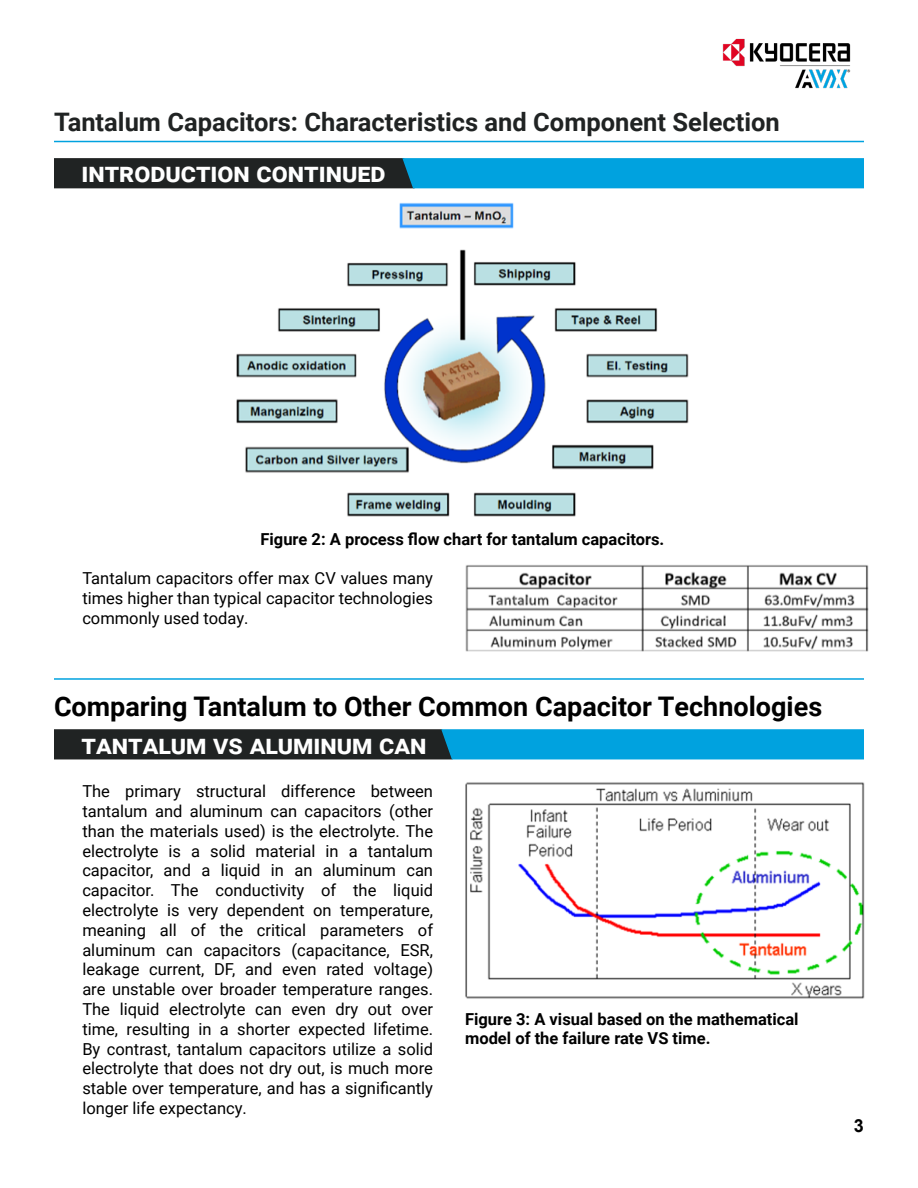
<style>
.page{position:relative;width:918px;height:1188px;background:#fff}
.page>*{position:absolute;margin:0;border:0;box-sizing:border-box;transform-origin:0 0}
.t1{font:700 27px "Roboto";color:#000}
.t2{font:700 27px "Roboto";color:#fff}
.t3{font:700 25.5px "Roboto";color:#202323}
.t4{font:700 18px "Arial";color:#000}
.t5{font:16.5px/19.8px "Roboto";color:#000;text-align:justify}
.t6{font:700 16.5px/19.8px "Roboto";color:#000}
</style>
<div class="page">
<svg style="left:54px;top:729px;width:810px;height:30px;background:#116584"></svg>
<img style="left:236px;top:202px;width:453px;height:315px">
<img style="left:465px;top:565px;width:404px;height:87px">
<img style="left:722px;top:38px;width:129px;height:51px">
<hr style="left:54px;top:678px;width:810px;height:2px;background:#00a2df">
<img style="left:465px;top:782px;width:400px;height:217px">
<svg style="left:54px;top:158px;width:810px;height:30px;background:#0f6a8c"></svg>
<hr style="left:54px;top:141px;width:810px;height:1px;background:#00a2df">
<h2 class="t3" style="left:54px;top:104px;width:727px">Tantalum Capacitors: Characteristics and Component Selection</h2>
<h1 class="t2" style="left:81px;top:154px;width:306px">introduction continued</h1>
<p class="t6" style="left:261px;top:529px;width:405px">Figure 2: A process flow chart for tantalum capacitors.</p>
<p class="t5" style="left:82px;top:568px;width:352px">Tantalum capacitors offer max CV values many times higher than typical capacitor technologies commonly used today.</p>
<h1 class="t1" style="left:54px;top:687px;width:770px">Comparing Tantalum to Other Common Capacitor Technologies</h1>
<h1 class="t2" style="left:81px;top:725px;width:347px">tantalum vs aluminum can</h1>
<p class="t5" style="left:82px;top:781px;width:352px">The primary structural difference between tantalum and aluminum can capacitors (other than the materials used) is the electrolyte. The electrolyte is a solid material in a tantalum capacitor, and a liquid in an aluminum can capacitor. The conductivity of the liquid electrolyte is very dependent on temperature, meaning all of the critical parameters of aluminum can capacitors (capacitance, ESR, leakage current, DF, and even rated voltage) are unstable over broader temperature ranges.<br>The liquid electrolyte can even dry out over time, resulting in a shorter expected lifetime.<br>By contrast, tantalum capacitors utilize a solid electrolyte that does not dry out, is much more stable over temperature, and has a significantly longer life expectancy.</p>
<p class="t6" style="left:465px;top:1008px;width:335px">Figure 3: A visual based on the mathematical model of the failure rate VS time.</p>
<p class="t4" style="left:854px;top:1113px;width:12px">3</p>
</div>
